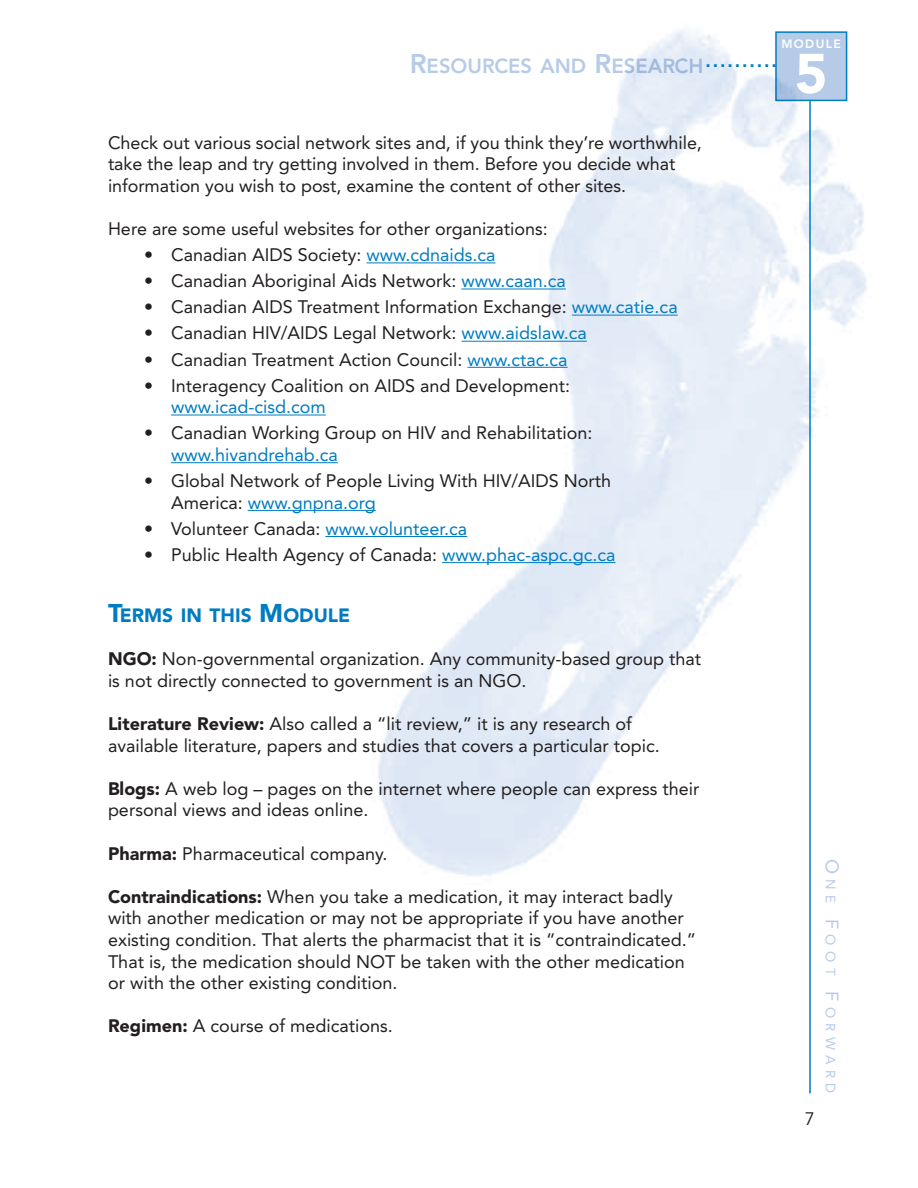
<style>
.page{position:relative;width:918px;height:1188px;background:#fff}
.page>*{position:absolute;margin:0;border:0;box-sizing:border-box;transform-origin:0 0}
.t1{font:900 55.5px "Avenir LT Std";color:#fff}
.t2{font:800 20.25px "Avenir LT Std";color:#b6cbe8}
.t3{font:700 19.35px "Arial";color:#007cc2}
.t4{font:900 19.2px "Avenir LT Std";color:#007cc2}
.t5{font:18px/21.6px "Avenir LT Std";color:#231f20}
.t6{font:18px "Avenir LT Std";color:#007cc2}
.t7{font:18px "Avenir LT Std";color:#231f20}
.t8{font:13.5px "Avenir LT Std";letter-spacing:.4em;color:#b6cbe8}
.t9{font:800 12px "Avenir LT Std";letter-spacing:.12em;color:#fff}
.s1{font-size:27px}
.s2{color:#007cc2}
.s3{font-size:25.5px}
.s4{font-weight:900}
.s5{font-size:18px}
</style>
<div class="page">
<hr style="left:809px;top:101px;width:2px;height:993px;background:#007cc2">
<div style="left:775px;top:31px;width:72px;height:70px;background:#b6cbe8;border:2px solid #007cc2"></div>
<hr style="left:366px;top:262px;width:130px;height:1px;background:#007cc2">
<hr style="left:461px;top:289px;width:105px;height:1px;background:#007cc2">
<hr style="left:572px;top:315px;width:106px;height:1px;background:#007cc2">
<hr style="left:461px;top:341px;width:126px;height:1px;background:#007cc2">
<hr style="left:468px;top:367px;width:100px;height:1px;background:#007cc2">
<hr style="left:171px;top:415px;width:155px;height:1px;background:#007cc2">
<hr style="left:171px;top:462px;width:167px;height:1px;background:#007cc2">
<hr style="left:248px;top:510px;width:128px;height:1px;background:#007cc2">
<hr style="left:325px;top:536px;width:142px;height:1px;background:#007cc2">
<hr style="left:442px;top:562px;width:174px;height:1px;background:#007cc2">
<p class="t9" style="left:781px;top:37px;width:61px">MODULE</p>
<h1 class="t1" style="left:795px;top:40px;width:34px">5</h1>
<p class="t2" style="left:410px;top:54px;width:295px"><span class="s1">R</span>ESOURCES AND <span class="s1">R</span>ESEARCH</p>
<p class="t3" style="left:706px;top:47px;width:73px">..........</p>
<p class="t5" style="left:108px;top:132px;width:595px">Check out various social network sites and, if you think they’re worthwhile, take the leap and try getting involved in them. Before you decide what information you wish to post, examine the content of other sites.</p>
<p class="t5" style="left:108px;top:218px;width:441px">Here are some useful websites for other organizations:</p>
<p class="t5" style="left:144px;top:244px;width:353px">• Canadian AIDS Society: <span class="s2">www.cdnaids.ca</span></p>
<p class="t5" style="left:144px;top:270px;width:423px">• Canadian Aboriginal Aids Network: <span class="s2">www.caan.ca</span></p>
<p class="t5" style="left:144px;top:296px;width:535px">• Canadian AIDS Treatment Information Exchange: <span class="s2">www.catie.ca</span></p>
<p class="t5" style="left:144px;top:323px;width:444px">• Canadian HIV/AIDS Legal Network: <span class="s2">www.aidslaw.ca</span></p>
<p class="t5" style="left:144px;top:349px;width:425px">• Canadian Treatment Action Council: <span class="s2">www.ctac.ca</span></p>
<p class="t5" style="left:144px;top:375px;width:428px">• Interagency Coalition on AIDS and Development:</p>
<p class="t6" style="left:171px;top:397px;width:156px">www.icad-cisd.com</p>
<p class="t5" style="left:144px;top:422px;width:450px">• Canadian Working Group on HIV and Rehabilitation:</p>
<p class="t6" style="left:171px;top:444px;width:168px">www.hivandrehab.ca</p>
<p class="t5" style="left:171px;top:470px;width:442px;text-indent:-27px">• Global Network of People Living With HIV/AIDS North<br>America: <span class="s2">www.gnpna.org</span></p>
<p class="t5" style="left:144px;top:518px;width:325px">• Volunteer Canada: <span class="s2">www.volunteer.ca</span></p>
<p class="t5" style="left:144px;top:544px;width:473px">• Public Health Agency of Canada: <span class="s2">www.phac-aspc.gc.ca</span></p>
<p class="t4" style="left:108px;top:604px;width:244px"><span class="s3">T</span>ERMS IN THIS <span class="s3">M</span>ODULE</p>
<p class="t5" style="left:108px;top:648px;width:595px"><span class="s4">NGO:</span> Non-governmental organization. Any community-based group that is not directly connected to government is an NGO.</p>
<p class="t5" style="left:108px;top:713px;width:553px"><span class="s4">Literature Review:</span> Also called a “lit review,” it is any research of available literature, papers and studies that covers a particular topic.</p>
<p class="t5" style="left:108px;top:778px;width:593px"><span class="s4">Blogs:</span> A web log – pages on the internet where people can express their personal views and ideas online.</p>
<p class="t5" style="left:108px;top:843px;width:281px"><span class="s4">Pharma:</span> Pharmaceutical company.</p>
<p class="t5" style="left:108px;top:886px;width:590px"><span class="s4">Contraindications:</span> When you take a medication, it may interact badly with another medication or may not be appropriate if you have another existing condition. That alerts the pharmacist that it is “contraindicated.” That is, the medication should NOT be taken with the other medication or with the other existing condition.</p>
<p class="t5" style="left:108px;top:1016px;width:286px"><span class="s4">Regimen:</span> A course of medications.</p>
<p class="t7" style="left:805px;top:1108px;width:12px">7</p>
<p class="t8" style="left:838px;top:859px;width:236px;rotate:90deg"><span class="s5">O</span> ne <span class="s5">F</span>oot <span class="s5">F</span>or ward</p>
</div>
